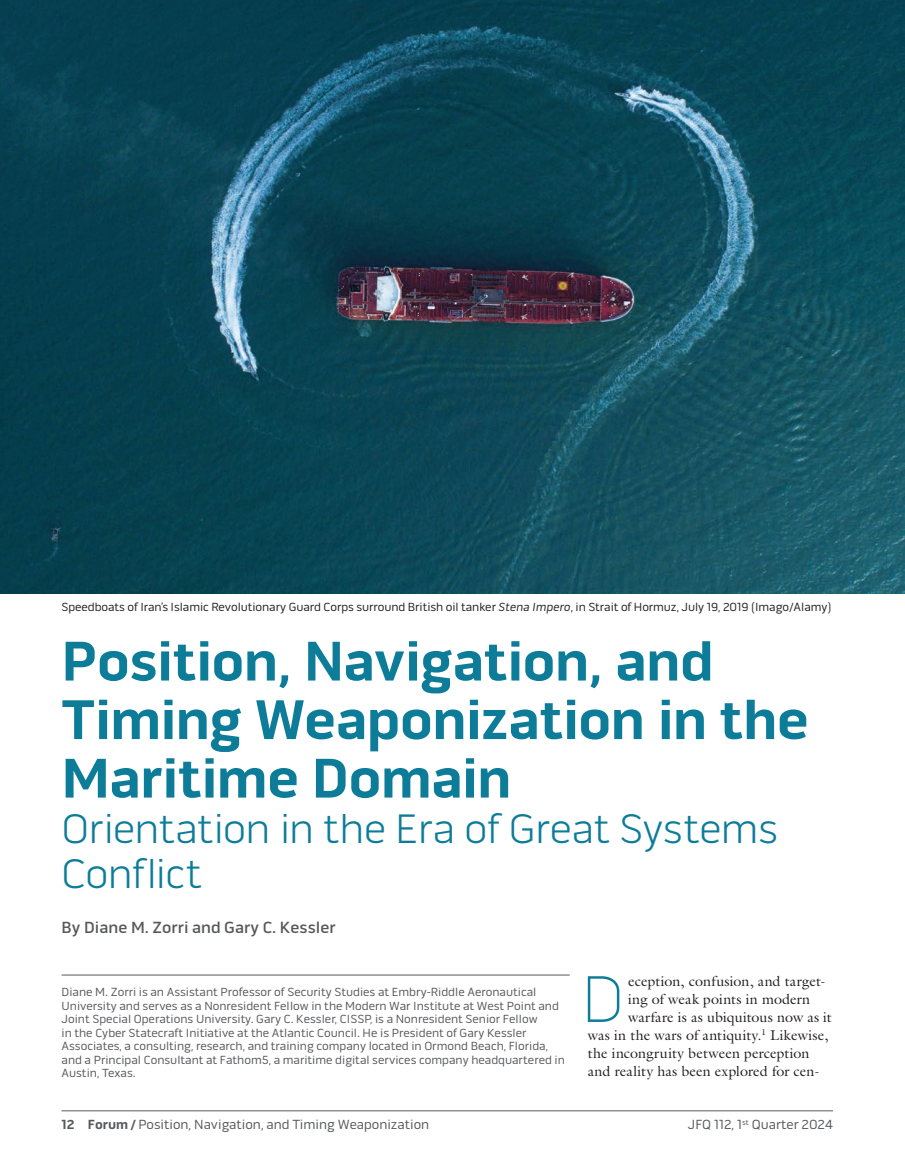
<style>
.page{position:relative;width:905px;height:1175px;background:#fff}
.page>*{position:absolute;margin:0;border:0;box-sizing:border-box;transform-origin:0 0}
.drop_cap_paragraph{font:100 67.2px "Pill Gothic 600 mg";color:#0d7c99}
.article_head_with_sub{font:700 57px/58.5px "Pill Gothic 600 mg";letter-spacing:-.01em;color:#0d7c99}
.article_subhead{font:300 42px/45px "Pill Gothic 600 mg";letter-spacing:-.01em;color:#0d7c99}
.article_author_line{font:500 16.5px "Pill Gothic 600 mg";color:#57585a}
.drop_cap_paragraph-2{font:14.25px "Galliard Std";letter-spacing:.005em;color:#231f20}
.t1{font:13.5px "Pill Gothic 600 mg";color:#57585a}
.author_bio{font:12px/13.5px "Pill Gothic 600 mg";color:#57585a}
.photo_caption{font:12px "Pill Gothic 600 mg";letter-spacing:-.005em;color:#231f20}
.s1{font-style:italic}
.s2{font-weight:700}
</style>
<div class="page">
<hr style="left:62px;top:1110px;width:770px;height:1px;background:#57585a">
<hr style="left:62px;top:974px;width:508px;height:1px;background:#57585a">
<img style="left:0;top:0;width:904px;height:593px">
<p class="photo_caption" style="left:62px;top:600px;width:771px">Speedboats of Iran’s Islamic Revolutionary Guard Corps surround British oil tanker <span class="s1">Stena Impero</span>, in Strait of Hormuz, July 19, 2019 (Imago/Alamy)</p>
<p class="article_head_with_sub" style="left:62px;top:632px;width:749px">Position, Navigation, and<br>Timing Weaponization in the<br>Maritime Domain</p>
<p class="article_subhead" style="left:62px;top:806px;width:718px">Orientation in the Era of Great Systems<br>Conflict</p>
<p class="article_author_line" style="left:62px;top:917px;width:275px">By Diane M. Zorri and Gary C. Kessler</p>
<p class="author_bio" style="left:62px;top:985px;width:505px">Diane M. Zorri is an Assistant Professor of Security Studies at Embry-Riddle Aeronautical University and serves as a Nonresident Fellow in the Modern War Institute at West Point and Joint Special Operations University. Gary C. Kessler, CISSP, is a Nonresident Senior Fellow<br>in the Cyber Statecraft Initiative at the Atlantic Council. He is President of Gary Kessler Associates, a consulting, research, and training company located in Ormond Beach, Florida, and a Principal Consultant at Fathom5, a maritime digital services company headquartered in Austin, Texas.</p>
<p class="drop_cap_paragraph" style="left:581px;top:961px;width:45px">D</p>
<p class="drop_cap_paragraph-2" style="left:628px;top:972px;width:199px">eception, confusion, and target-</p>
<p class="drop_cap_paragraph-2" style="left:628px;top:990px;width:184px">ing of weak points in modern</p>
<p class="drop_cap_paragraph-2" style="left:628px;top:1008px;width:205px">warfare is as ubiquitous now as it</p>
<p class="drop_cap_paragraph-2" style="left:588px;top:1026px;width:242px">was in the wars of antiquity.<sup>1</sup> Likewise,</p>
<p class="drop_cap_paragraph-2" style="left:588px;top:1044px;width:223px">the incongruity between perception</p>
<p class="drop_cap_paragraph-2" style="left:588px;top:1062px;width:233px">and reality has been explored for cen-</p>
<p class="t1" style="left:62px;top:1116px;width:369px"><span class="s2">12 Forum /</span> Position, Navigation, and Timing Weaponization</p>
<p class="t1" style="left:688px;top:1116px;width:146px">JFQ 112, 1<sup>st</sup> Quarter 2024</p>
</div>
